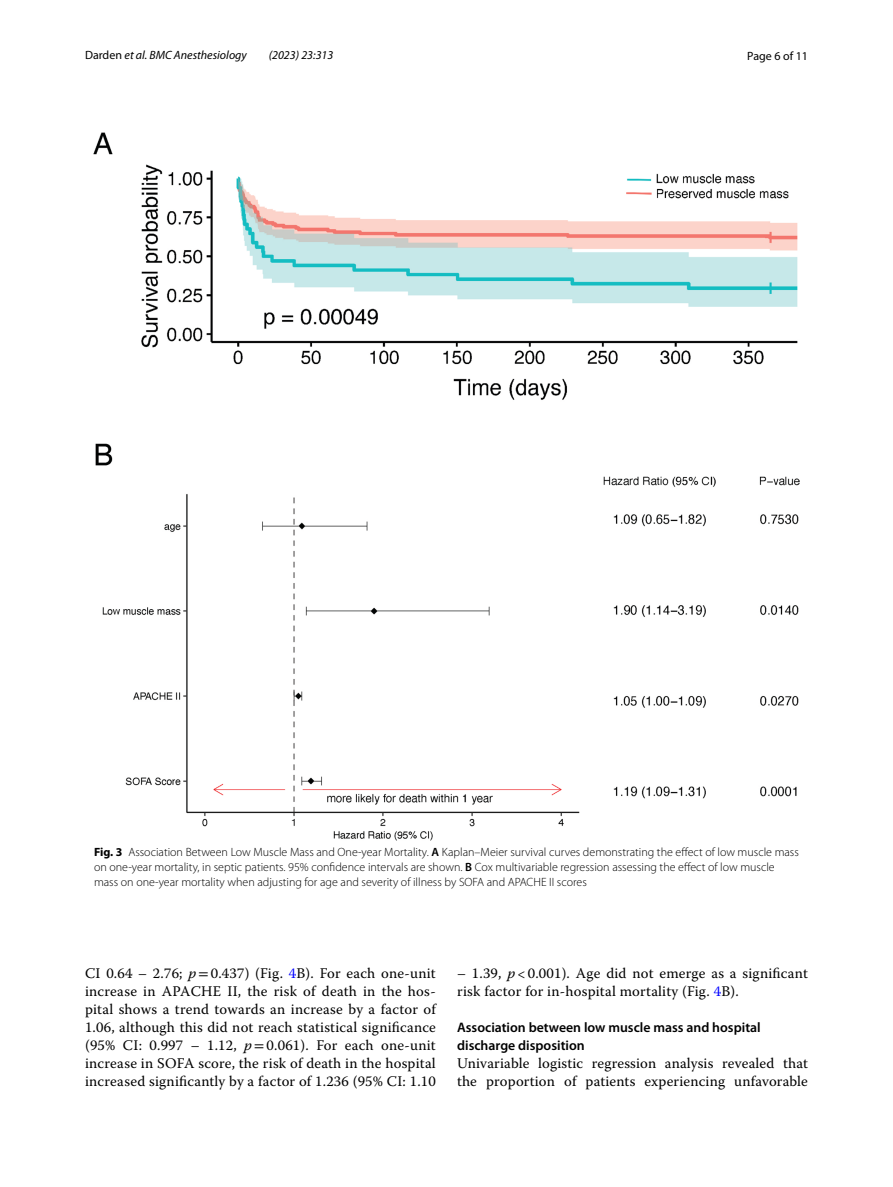
<style>
.page{position:relative;width:893px;height:1187px;background:#fff}
.page>*{position:absolute;margin:0;border:0;box-sizing:border-box;transform-origin:0 0}
.t1{font:14.7px/18px "Warnock Pro";letter-spacing:.015em;color:#000}
.t2{font:600 13.8px/18px "Myriad Pro";color:#000}
.t3{font:300 12px/15px "Myriad Pro";color:#000}
.t4{font:italic 12px "Myriad Pro";color:#000}
.t5{font:12px "Myriad Pro";color:#000}
.s1{font-style:normal}
.s2{font-weight:700}
.s3{font-weight:600}
.s4{font-style:italic}
.s5{font-family:"STIX"}
.s6{color:#00f}
</style>
<div class="page">
<img style="left:93px;top:133px;width:707px;height:707px">
<p class="t4" style="left:85px;top:48px;width:163px"><span class="s1">Darden</span> et al. BMC Anesthesiology</p>
<p class="t4" style="left:269px;top:48px;width:66px">(2023) 23:313</p>
<p class="t5" style="left:747px;top:48px;width:62px">Page 6 of 11</p>
<p class="t3" style="left:94px;top:844px;width:706px"><span class="s2">Fig. 3</span> Association Between Low Muscle Mass and One-year Mortality. <span class="s3">A</span> Kaplan–Meier survival curves demonstrating the effect of low muscle mass on one-year mortality, in septic patients. 95% confidence intervals are shown. <span class="s3">B</span> Cox multivariable regression assessing the effect of low muscle mass on one-year mortality when adjusting for age and severity of illness by SOFA and APACHE II scores</p>
<p class="t1" style="left:85px;top:964px;width:352px;text-align:justify">CI 0.64 – 2.76; <span class="s4">p</span><span class="s5">=</span>0.437) (Fig. <span class="s6">4</span>B). For each one-unit increase in APACHE II, the risk of death in the hos&shy;pital shows a trend towards an increase by a factor of 1.06, although this did not reach statistical significance (95% CI: 0.997 – 1.12, <span class="s4">p</span><span class="s5">=</span>0.061). For each one-unit increase in SOFA score, the risk of death in the hospital increased significantly by a factor of 1.236 (95% CI: 1.10</p>
<p class="t1" style="left:457px;top:963px;width:352px">– 1.39, <span class="s4">p</span> &lt; 0.001). Age did not emerge as a significant risk factor for in-hospital mortality (Fig. <span class="s6">4</span>B).</p>
<p class="t2" style="left:457px;top:1018px;width:305px">Association between low muscle mass and hospital discharge disposition</p>
<p class="t1" style="left:457px;top:1054px;width:352px">Univariable logistic regression analysis revealed that the proportion of patients experiencing unfavorable</p>
</div>
